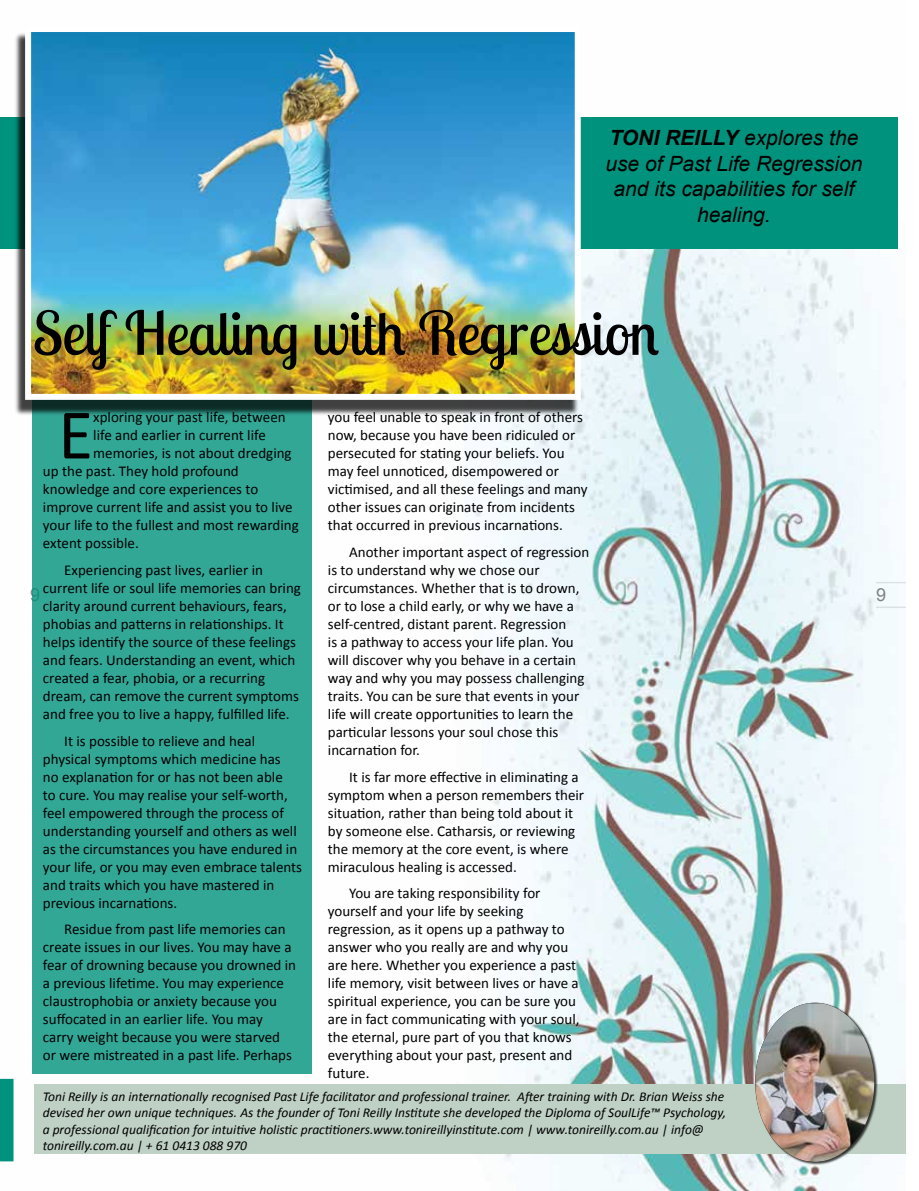
<style>
.page{position:relative;width:919px;height:1191px;background:#fff}
.page>*{position:absolute;margin:0;border:0;box-sizing:border-box;transform-origin:0 0}
.t1{font:71.7px "Calibri";color:#000}
.t2{font:60px "Lobster Two";color:#000}
.t3{font:italic 21px/25.5px "Arial";color:#000;text-align:center}
.t4{font:18px "Arial";color:#808285}
.t5{font:15px/18px "Calibri";color:#000}
.t6{font:italic 13.5px/16.5px "Calibri";color:#000}
.s1{font-weight:700}
</style>
<div class="page">
<img style="left:0;top:117px;width:906px;height:1074px">
<svg style="left:0;top:1078px;width:14px;height:83px"></svg>
<div style="left:0;top:117px;width:897px;height:131px;background:#00927c"></div>
<div style="left:33px;top:342px;width:279px;height:732px;background:#32a796"></div>
<div style="left:34px;top:1084px;width:884px;height:70px;background:#bfd0c5"></div>
<div style="left:14px;top:32px;width:564px;height:383px;background:#000;opacity:.75"></div>
<img style="left:32px;top:33px;width:541px;height:360px">
<div style="left:25px;top:26px;width:555px;height:374px;border:6px solid #fff"></div>
<div style="left:754px;top:1002px;width:123px;height:163px;background:#000;opacity:.75"></div>
<img style="left:755px;top:1003px;width:119px;height:158px">
<div style="left:906px;top:0;width:12px;height:1191px;background:#fff"></div>
<h3 class="t3" style="left:605px;top:125px;width:258px"><span class="s1">TONI REILLY</span> explores the use of Past Life Regression and its capabilities for self healing.</h3>
<h2 class="t2" style="left:33px;top:295px;width:626px">Self Healing with Regression</h2>
<h1 class="t1" style="left:58px;top:389px;width:36px">E</h1>
<p class="t5" style="left:93px;top:408px;width:194px">xploring your past life, between</p>
<p class="t5" style="left:328px;top:408px;width:261px">you feel unable to speak in front of others now, because you have been ridiculed or persecuted for stating your beliefs. You may feel unnoticed, disempowered or victimised, and all these feelings and many other issues can originate from incidents that occurred in previous incarnations.</p>
<p class="t5" style="left:328px;top:543px;width:263px;text-indent:21px">Another important aspect of regression is to understand why we chose our circumstances. Whether that is to drown, or to lose a child early, or why we have a self-centred, distant parent. Regression<br>is a pathway to access your life plan. You will discover why you behave in a certain way and why you may possess challenging traits. You can be sure that events in your life will create opportunities to learn the particular lessons your soul chose this incarnation for.</p>
<p class="t5" style="left:328px;top:767px;width:258px;text-indent:21px">It is far more effective in eliminating a symptom when a person remembers their situation, rather than being told about it by someone else. Catharsis, or reviewing the memory at the core event, is where miraculous healing is accessed.</p>
<p class="t5" style="left:328px;top:884px;width:253px;text-indent:21px">You are taking responsibility for yourself and your life by seeking regression, as it opens up a pathway to answer who you really are and why you are here. Whether you experience a past life memory, visit between lives or have a spiritual experience, you can be sure you are in fact communicating with your soul, the eternal, pure part of you that knows everything about your past, present and future.</p>
<p class="t6" style="left:43px;top:1087px;width:685px">Toni Reilly is an internationally recognised Past Life facilitator and professional trainer. After training with Dr. Brian Weiss she devised her own unique techniques. As the founder of Toni Reilly Institute she developed the Diploma of SoulLife™ Psychology, a professional qualification for intuitive holistic practitioners.www.tonireillyinstitute.com | www.tonireilly.com.au | info@ tonireilly.com.au | + 61 0413 088 970</p>
<p class="t5" style="left:93px;top:426px;width:174px">life and earlier in current life</p>
<p class="t5" style="left:93px;top:444px;width:200px">memories, is not about dredging</p>
<p class="t5" style="left:43px;top:462px;width:197px">up the past. They hold profound</p>
<p class="t5" style="left:43px;top:480px;width:217px">knowledge and core experiences to</p>
<p class="t5" style="left:43px;top:498px;width:251px">improve current life and assist you to live</p>
<p class="t5" style="left:43px;top:516px;width:257px">your life to the fullest and most rewarding</p>
<p class="t5" style="left:43px;top:534px;width:97px">extent possible.</p>
<p class="t5" style="left:43px;top:561px;width:259px;text-indent:21px">Experiencing past lives, earlier in current life or soul life memories can bring clarity around current behaviours, fears, phobias and patterns in relationships. It helps identify the source of these feelings and fears. Understanding an event, which created a fear, phobia, or a recurring dream, can remove the current symptoms and free you to live a happy, fulfilled life.</p>
<p class="t5" style="left:43px;top:731px;width:261px;text-indent:21px">It is possible to relieve and heal physical symptoms which medicine has<br>no explanation for or has not been able<br>to cure. You may realise your self-worth, feel empowered through the process of understanding yourself and others as well as the circumstances you have endured in your life, or you may even embrace talents and traits which you have mastered in previous incarnations.</p>
<p class="t5" style="left:43px;top:920px;width:254px;text-indent:21px">Residue from past life memories can create issues in our lives. You may have a fear of drowning because you drowned in a previous lifetime. You may experience claustrophobia or anxiety because you suffocated in an earlier life. You may carry weight because you were starved or were mistreated in a past life. Perhaps</p>
<p class="t4" style="left:30px;top:582px;width:12px">9</p>
<p class="t4" style="left:875px;top:582px;width:12px">9</p>
</div>
